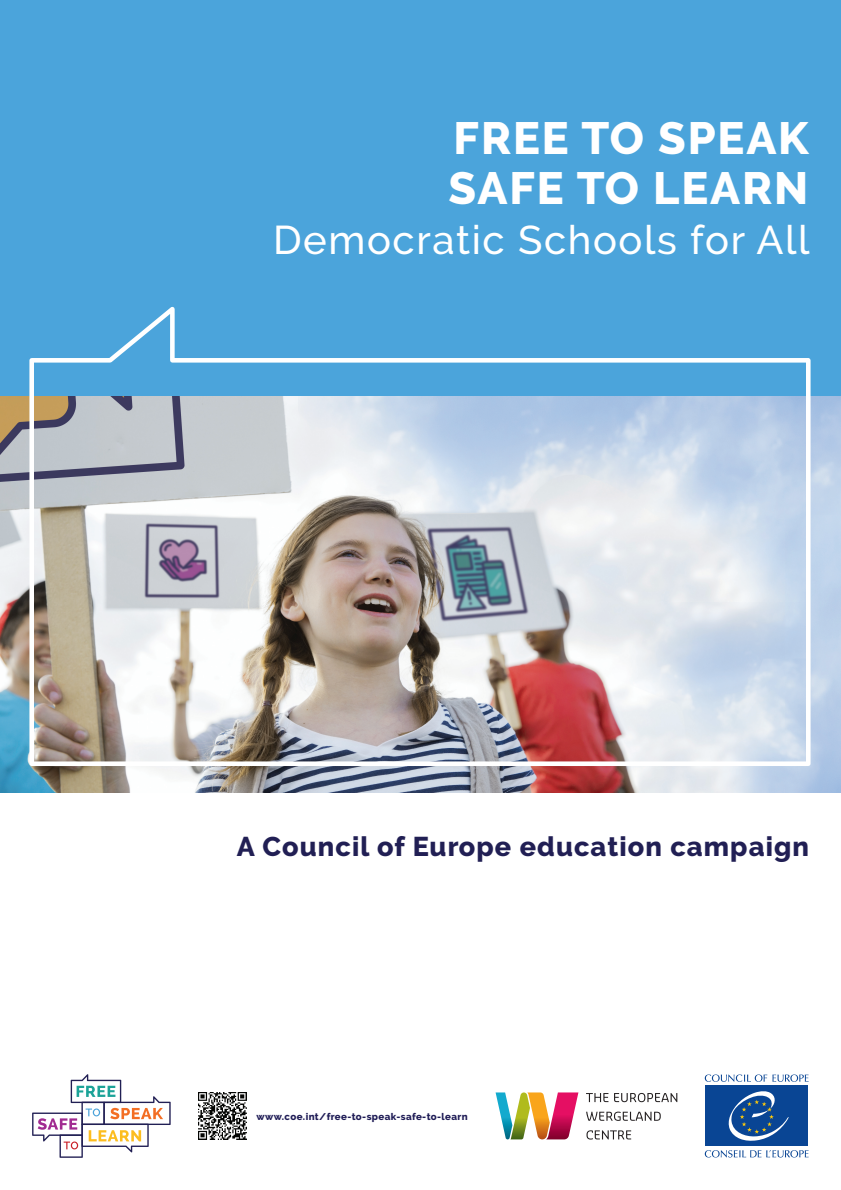
<style>
.page{position:relative;width:841px;height:1190px;background:#fff}
.page>*{position:absolute;margin:0;border:0;box-sizing:border-box;transform-origin:0 0}
.t1{font:800 45px/50px "Raleway";letter-spacing:.04em;color:#fff}
.t2{font:500 40px "Raleway";letter-spacing:.04em;color:#fff}
.t3{font:800 27.1px "Raleway";letter-spacing:.04em;color:#211f54}
.t4{font:800 9.7px "Raleway";letter-spacing:.04em;color:#1e1b55}
</style>
<div class="page">
<img style="left:0;top:395px;width:841px;height:397px">
<div style="left:0;top:0;width:841px;height:395px;background:#4ba4db"></div>
<svg style="left:32px;top:1074px;width:139px;height:83px"></svg>
<svg style="left:496px;top:1092px;width:82px;height:47px"></svg>
<svg style="left:586px;top:1093px;width:22px;height:9px"></svg>
<svg style="left:614px;top:1093px;width:63px;height:9px"></svg>
<svg style="left:586px;top:1111px;width:75px;height:9px"></svg>
<svg style="left:586px;top:1130px;width:45px;height:9px"></svg>
<img style="left:198px;top:1092px;width:48px;height:48px">
<svg style="left:705px;top:1074px;width:103px;height:7px"></svg>
<svg style="left:705px;top:1150px;width:103px;height:7px"></svg>
<div style="left:705px;top:1086px;width:103px;height:60px;background:#094594"></div>
<svg style="left:728px;top:1091px;width:61px;height:50px"></svg>
<img style="left:27px;top:306px;width:786px;height:462px">
<h1 class="t1" style="left:448px;top:113px;width:362px">FREE TO SPEAK<br>SAFE TO LEARN</h1>
<h2 class="t2" style="left:273px;top:217px;width:538px">Democratic Schools for All</h2>
<h3 class="t3" style="left:237px;top:830px;width:574px">A Council of Europe education campaign</h3>
<p class="t4" style="left:256px;top:1110px;width:213px">www.coe.int/free-to-speak-safe-to-learn</p>
</div>
